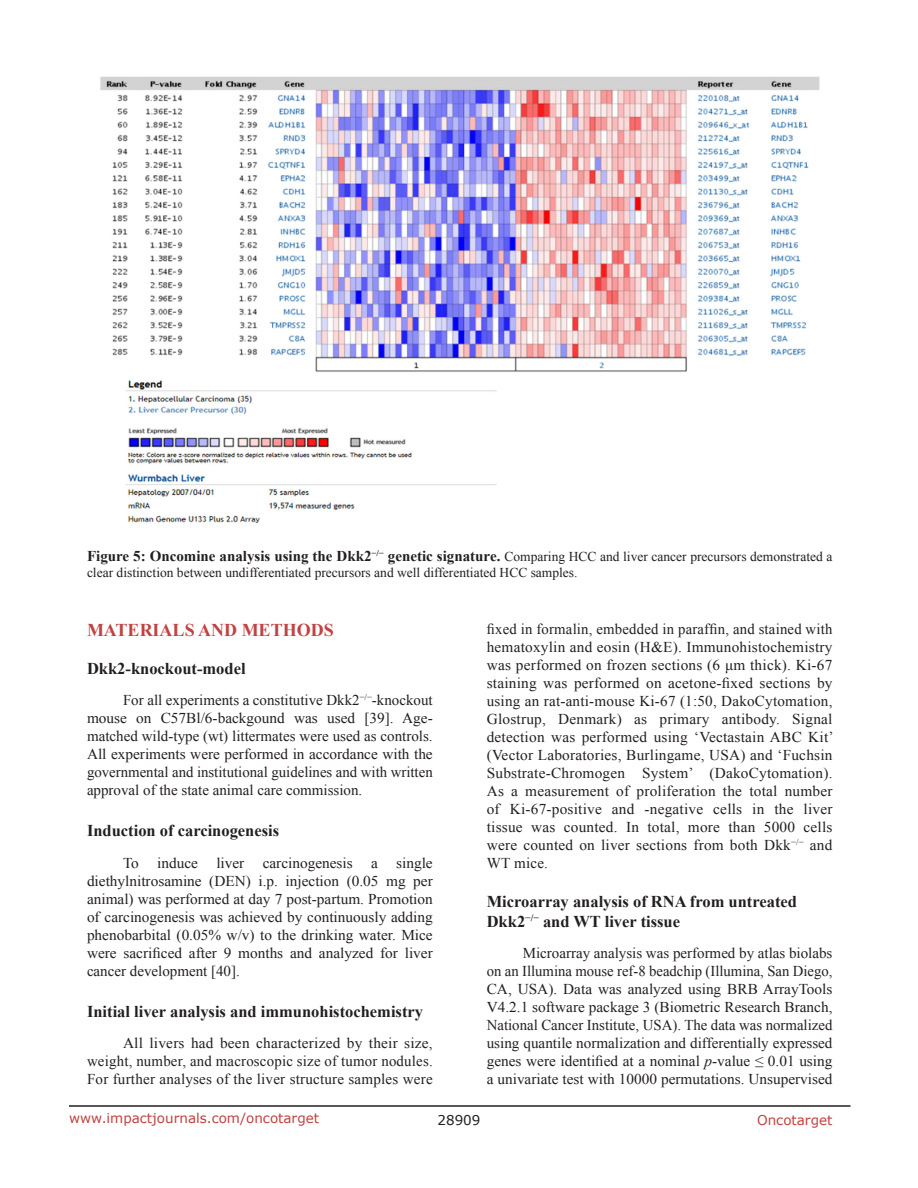
<style>
.page{position:relative;width:918px;height:1188px;background:#fff}
.page>*{position:absolute;margin:0;border:0;box-sizing:border-box;transform-origin:0 0}
.Heading{font:700 18px "Times New Roman";color:#c24141}
.SubHeading{font:700 16.5px/19.8px "Times New Roman";color:#231f20}
.BodyText{font:15px/18px "Times New Roman";color:#231f20;text-align:justify}
.FigureText{font:700 15px "Times New Roman";color:#231f20}
.FigureText-2{font:13.5px "Times New Roman";color:#231f20}
.t1{font:13.5px "Verdana";color:#c24141}
.t2{font:13.5px "Verdana";color:#231f20}
.s1{font-weight:400;font-size:13.5px}
.s2{font-style:italic}
</style>
<div class="page">
<hr style="left:69px;top:1105px;width:781px;height:2px;background:#231f20">
<img style="left:100px;top:76px;width:720px;height:447px">
<p class="FigureText" style="left:87px;top:545px;width:747px">Figure 5: Oncomine analysis using the Dkk2<sup>−/−</sup> genetic signature. <span class="s1">Comparing HCC and liver cancer precursors demonstrated a</span></p>
<p class="FigureText-2" style="left:87px;top:563px;width:492px">clear distinction between undifferentiated precursors and well differentiated HCC samples.</p>
<p class="Heading" style="left:87px;top:618px;width:248px">MATERIALS AND METHODS</p>
<p class="SubHeading" style="left:87px;top:658px;width:160px">Dkk2-knockout-model</p>
<p class="BodyText" style="left:87px;top:691px;width:347px;text-indent:36px">For all experiments a constitutive Dkk2<sup>−/−</sup>-knockout mouse on C57Bl/6-backgound was used [39]. Age&shy;matched wild-type (wt) littermates were used as controls.<br>All experiments were performed in accordance with the governmental and institutional guidelines and with written approval of the state animal care commission.</p>
<p class="SubHeading" style="left:87px;top:820px;width:194px">Induction of carcinogenesis</p>
<p class="BodyText" style="left:87px;top:854px;width:347px;text-indent:36px">To induce liver carcinogenesis a single diethylnitrosamine (DEN) i.p. injection (0.05 mg per animal) was performed at day 7 post-partum. Promotion of carcinogenesis was achieved by continuously adding phenobarbital (0.05% w/v) to the drinking water. Mice were sacrificed after 9 months and analyzed for liver cancer development [40].</p>
<p class="SubHeading" style="left:87px;top:1001px;width:338px">Initial liver analysis and immunohistochemistry</p>
<p class="BodyText" style="left:87px;top:1034px;width:347px;text-indent:36px">All livers had been characterized by their size, weight, number, and macroscopic size of tumor nodules.<br>For further analyses of the liver structure samples were</p>
<p class="BodyText" style="left:487px;top:620px;width:348px">fixed in formalin, embedded in paraffin, and stained with hematoxylin and eosin (H&amp;E). Immunohistochemistry was performed on frozen sections (6 μm thick). Ki-67 staining was performed on acetone-fixed sections by using an rat-anti-mouse Ki-67 (1:50, DakoCytomation, Glostrup, Denmark) as primary antibody. Signal detection was performed using ‘Vectastain ABC Kit’ (Vector Laboratories, Burlingame, USA) and ‘Fuchsin Substrate-Chromogen System’ (DakoCytomation).<br>As a measurement of proliferation the total number of Ki-67-positive and -negative cells in the liver tissue was counted. In total, more than 5000 cells were counted on liver sections from both Dkk<sup>−/−</sup> and WT mice.</p>
<p class="SubHeading" style="left:487px;top:891px;width:312px">Microarray analysis of RNA from untreated<br>Dkk2<sup>−/−</sup> and WT liver tissue</p>
<p class="BodyText" style="left:487px;top:944px;width:347px;text-indent:36px">Microarray analysis was performed by atlas biolabs on an Illumina mouse ref-8 beadchip (Illumina, San Diego, CA, USA). Data was analyzed using BRB ArrayTools V4.2.1 software package 3 (Biometric Research Branch, National Cancer Institute, USA). The data was normalized using quantile normalization and differentially expressed genes were identified at a nominal <span class="s2">p</span>-value ≤ 0.01 using a univariate test with 10000 permutations. Unsupervised</p>
<p class="t1" style="left:69px;top:1109px;width:252px">www.impactjournals.com/oncotarget</p>
<p class="t2" style="left:438px;top:1111px;width:44px">28909</p>
<p class="t1" style="left:757px;top:1111px;width:77px">Oncotarget</p>
</div>
